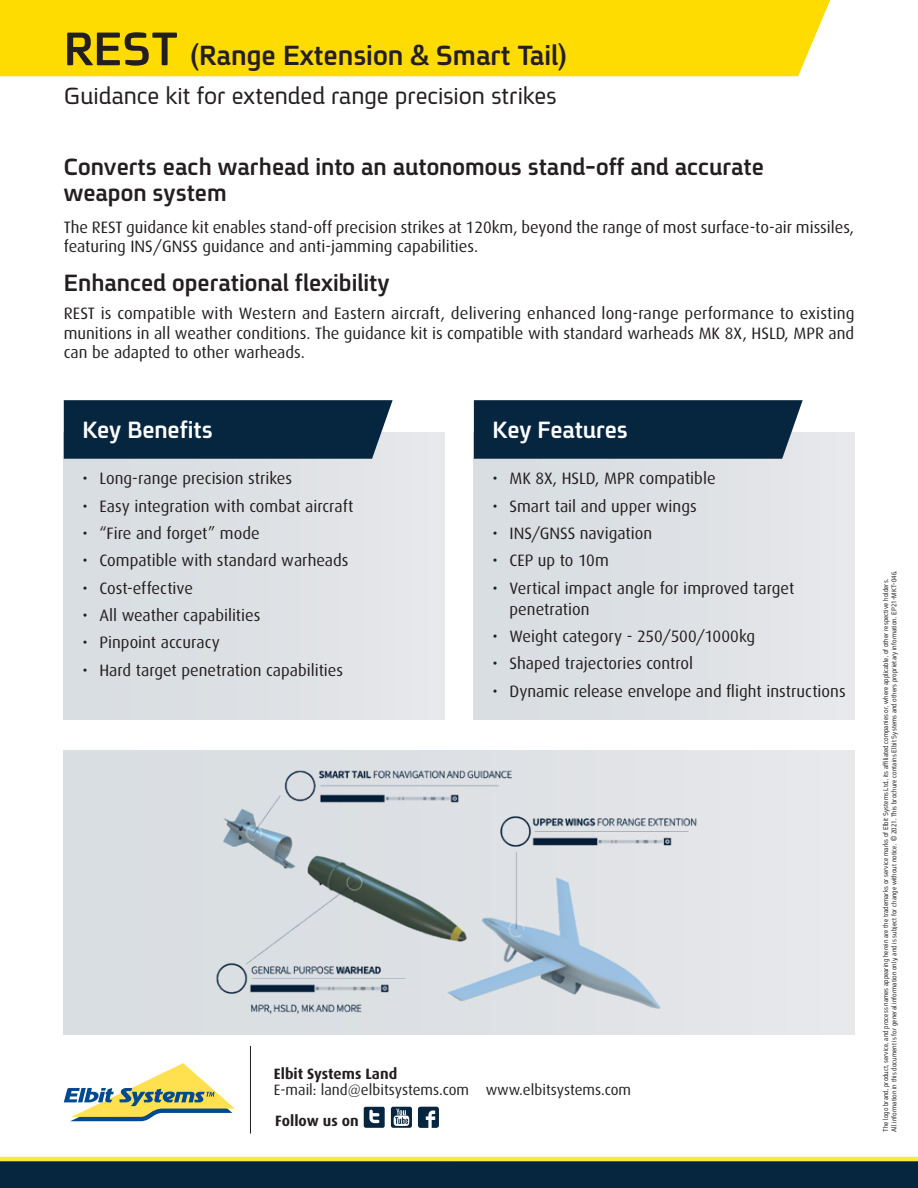
<style>
.page{position:relative;width:918px;height:1188px;background:#fff}
.page>*{position:absolute;margin:0;border:0;box-sizing:border-box;transform-origin:0 0}
.t1{font:700 51px "En Spoiler";color:#231f20}
.t2{font:700 30px "En Spoiler";color:#231f20}
.t3{font:700 25.5px/25.5px "En Spoiler";color:#231f20}
.t4{font:25.5px "En Spoiler";letter-spacing:-.005em;color:#231f20}
.t5{font:700 25.5px "En Spoiler";letter-spacing:-.01em;color:#fff}
.t6{font:16.5px/19.5px "Dax";color:#231f20}
.t7{font:15px "Dax";color:#231f20}
.t8{font:700 15px "Dax";color:#231f20}
.t9{font:7.5px/8.6px "En Spoiler";letter-spacing:.01em;color:#231f20;scale:.9 1}
</style>
<div class="page">
<div style="left:474px;top:432px;width:380px;height:288px;background:#dde1e4"></div>
<div style="left:64px;top:750px;width:790px;height:285px;background:#dee1e4"></div>
<img style="left:216px;top:770px;width:481px;height:244px">
<div style="left:0;top:0;width:830px;height:76px;background:#ffdc01"></div>
<svg style="left:64px;top:1063px;width:171px;height:58px"></svg>
<div style="left:0;top:1161px;width:918px;height:27px;background:#062640"></div>
<hr style="left:0;top:1157px;width:918px;height:4px;background:#f8eb39">
<hr style="left:250px;top:1046px;width:1px;height:88px;background:#231f20">
<svg style="left:391px;top:1107px;width:21px;height:21px"></svg>
<svg style="left:364px;top:1107px;width:21px;height:21px"></svg>
<svg style="left:418px;top:1107px;width:21px;height:21px"></svg>
<div style="left:474px;top:400px;width:329px;height:59px;background:#062640"></div>
<div style="left:64px;top:432px;width:380px;height:288px;background:#dde1e4"></div>
<div style="left:64px;top:400px;width:329px;height:59px;background:#062640"></div>
<h1 class="t1" style="left:64px;top:12px;width:116px">REST</h1>
<h3 class="t4" style="left:64px;top:78px;width:495px">Guidance kit for extended range precision strikes</h3>
<h2 class="t2" style="left:190px;top:34px;width:379px">(Range Extension &amp; Smart Tail(</h2>
<h3 class="t3" style="left:64px;top:153px;width:702px">Converts each warhead into an autonomous stand-off and accurate weapon system</h3>
<p class="t6" style="left:64px;top:217px;width:792px">The REST guidance kit enables stand-off precision strikes at 120km, beyond the range of most surface-to-air missiles, featuring INS/GNSS guidance and anti-jamming capabilities.</p>
<h3 class="t3" style="left:64px;top:270px;width:327px">Enhanced operational flexibility</h3>
<p class="t6" style="left:64px;top:304px;width:792px;text-align:justify">REST is compatible with Western and Eastern aircraft, delivering enhanced long-range performance to existing munitions in all weather conditions. The guidance kit is compatible with standard warheads MK ,X8 HSLD, MPR and can be adapted to other warheads.</p>
<h3 class="t5" style="left:82px;top:411px;width:132px">Key Benefits</h3>
<p class="t6" style="left:99px;top:469px;width:194px">Long-range precision strikes</p>
<p class="t6" style="left:82px;top:469px;width:7px">•</p>
<h3 class="t5" style="left:493px;top:411px;width:137px">Key Features</h3>
<p class="t6" style="left:510px;top:469px;width:208px">MK ,X8 HSLD, MPR compatible</p>
<p class="t6" style="left:493px;top:469px;width:7px">•</p>
<p class="t6" style="left:99px;top:496px;width:256px">Easy integration with combat aircraft</p>
<p class="t6" style="left:82px;top:496px;width:7px">•</p>
<p class="t6" style="left:99px;top:520px;width:251px;line-height:27.3px;text-indent:-17px">• “Fire and forget” mode<br>Compatible with standard warheads</p>
<p class="t6" style="left:82px;top:551px;width:7px">•</p>
<p class="t6" style="left:493px;top:496px;width:7px">•</p>
<p class="t6" style="left:510px;top:496px;width:189px">Smart tail and upper wings</p>
<p class="t6" style="left:493px;top:524px;width:7px">•</p>
<p class="t6" style="left:510px;top:524px;width:144px">INS/GNSS navigation</p>
<p class="t6" style="left:493px;top:551px;width:7px">•</p>
<p class="t6" style="left:510px;top:551px;width:101px">CEP up to 10m</p>
<p class="t6" style="left:82px;top:578px;width:7px">•</p>
<p class="t6" style="left:99px;top:578px;width:95px">Cost-effective</p>
<p class="t6" style="left:493px;top:578px;width:7px">•</p>
<p class="t6" style="left:510px;top:578px;width:286px">Vertical impact angle for improved target</p>
<p class="t6" style="left:82px;top:606px;width:7px">•</p>
<p class="t6" style="left:82px;top:633px;width:7px">•</p>
<p class="t6" style="left:99px;top:606px;width:163px">All weather capabilities</p>
<p class="t6" style="left:99px;top:633px;width:122px">Pinpoint accuracy</p>
<p class="t6" style="left:493px;top:627px;width:7px">•</p>
<p class="t6" style="left:510px;top:595px;width:247px;line-height:27.3px">penetration<br>Weight category - 250/500/1000kg</p>
<p class="t6" style="left:82px;top:660px;width:7px">•</p>
<p class="t6" style="left:99px;top:660px;width:245px">Hard target penetration capabilities</p>
<p class="t6" style="left:493px;top:654px;width:7px">•</p>
<p class="t6" style="left:510px;top:654px;width:185px">Shaped trajectories control</p>
<p class="t6" style="left:493px;top:681px;width:7px">•</p>
<p class="t6" style="left:510px;top:681px;width:338px">Dynamic release envelope and flight instructions</p>
<p class="t8" style="left:274px;top:1065px;width:125px">Elbit Systems Land</p>
<p class="t7" style="left:274px;top:1082px;width:197px">-E mail: land@elbitsystems.com</p>
<p class="t8" style="left:275px;top:1112px;width:85px">Follow us on</p>
<p class="t7" style="left:486px;top:1082px;width:147px">www.elbitsystems.com</p>
<p class="t9" style="left:881px;top:841px;width:302px;text-indent:-291px;rotate:-90deg">The logo brand, product, service, and process names appearing herein are the trademarks or service marks of Elbit Systems Ltd., its affiliated companies or, where applicable, of other respective holders.<br>© 2021. This brochure contains Elbit Systems and others proprietary information. EP21-MKT-046.</p>
<p class="t9" style="left:890px;top:1132px;width:321px;rotate:-90deg">All information in this document is for general information only, and is subject for change without notice.</p>
</div>
